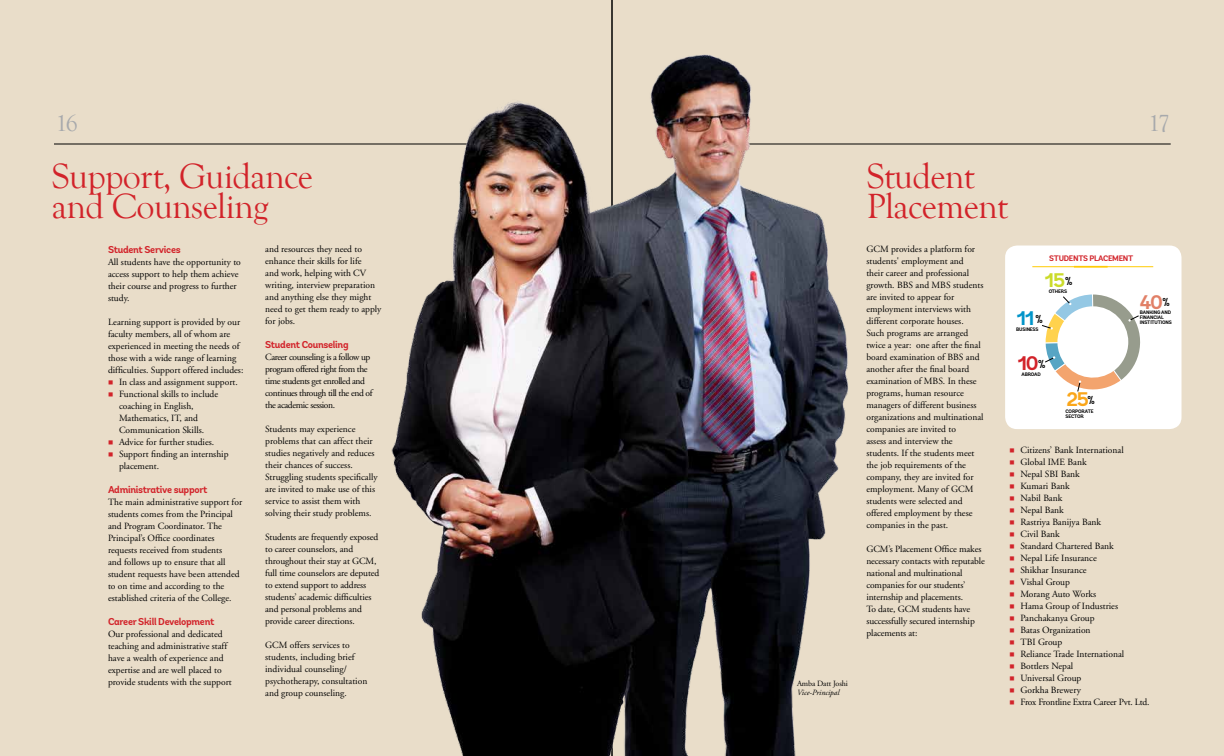
<style>
.page{position:relative;width:1224px;height:756px;background:#e9ddc9}
.page>*{position:absolute;margin:0;border:0;box-sizing:border-box;transform-origin:0 0}
.t1{font:36px/30px "Goudy Old Style T";letter-spacing:-.02em;color:#d2232a}
.t2{font:24px "Goudy Old Style T";color:#a7a9ac}
.t3{font:700 19.7px "Andes";color:#e18067}
.t4{font:700 19.7px "Andes";color:#0094c9}
.t5{font:700 19.7px "Andes";color:#faa61a}
.t6{font:700 19.7px "Andes";color:#d2232a}
.t7{font:700 19.7px "Andes";color:#cbdb2a}
.t8{font:700 11.6px "Andes";color:#000}
.t9{font:700 10px "Andes";letter-spacing:-.03em;color:#d2232a}
.t10{font:9.5px/12px "Adobe Garamond";color:#000}
.t11{font:9.5px/12px "Adobe Garamond";letter-spacing:-.04em;color:#000}
.t12{font:9.5px "Adobe Garamond";letter-spacing:-.02em;color:#000}
.t13{font:700 8px "Andes";color:#d2232a}
.t14{font:italic 8px "Adobe Garamond";color:#000}
.t15{font:8px "Adobe Garamond";letter-spacing:-.01em;color:#000}
.t16{font:700 5px/5px "Andes";letter-spacing:-.03em;color:#000}
.s1{color:#d2232a}
.s2{font-size:11.6px;color:#000}
</style>
<div class="page">
<div style="left:1005px;top:246px;width:177px;height:183px;background:#fff;border-radius:12px"></div>
<hr style="left:612px;top:0;width:1px;height:756px;background:#000">
<hr style="left:54px;top:144px;width:504px;height:1px;background:#000">
<hr style="left:667px;top:144px;width:504px;height:1px;background:#000">
<img style="left:365px;top:48px;width:539px;height:708px">
<hr style="left:1032px;top:267px;width:121px;height:1px;background:#ffcb05">
<hr style="left:1074px;top:266px;width:34px;height:2px;background:#ffcb05">
<svg style="left:1042px;top:294px;width:99px;height:98px"></svg>
<h2 class="t2" style="left:55px;top:110px;width:24px">16</h2>
<h2 class="t2" style="left:1148px;top:110px;width:23px">17</h2>
<h1 class="t1" style="left:52px;top:162px;width:263px">Support, Guidance and Counseling</h1>
<h1 class="t1" style="left:867px;top:162px;width:143px">Student<br>Placement</h1>
<p class="t9" style="left:108px;top:243px;width:74px">STUDENT SERVICES</p>
<p class="t10" style="left:108px;top:256px;width:134px">All students have the opportunity to access support to help them achieve their course and progress to further study.</p>
<p class="t10" style="left:108px;top:316px;width:137px">Learning support is provided by our faculty members, all of whom are experienced in meeting the needs of those with a wide range of learning difficulties. Support offered includes:</p>
<p class="t10" style="left:108px;top:376px;width:131px"><span class="s1">■</span> In class and assignment support.</p>
<p class="t10" style="left:119px;top:388px;width:101px;text-indent:-11px"><span class="s1">■</span> Functional skills to include coaching in English,<br>Mathematics, IT, and<br>Communication Skills.</p>
<p class="t10" style="left:108px;top:436px;width:108px"><span class="s1">■</span> Advice for further studies.</p>
<p class="t10" style="left:119px;top:448px;width:111px;text-indent:-11px"><span class="s1">■</span> Support finding an internship placement.</p>
<p class="t9" style="left:108px;top:483px;width:101px">ADMINISTRATIVE SUPPORT</p>
<p class="t10" style="left:108px;top:496px;width:136px">The main administrative support for students comes from the Principal and Program Coordinator. The Principal’s Office coordinates requests received from students<br>and follows up to ensure that all student requests have been attended to on time and according to the established criteria of the College.</p>
<p class="t9" style="left:108px;top:615px;width:108px">CAREER SKILL DEVELOPMENT</p>
<p class="t10" style="left:108px;top:628px;width:125px">Our professional and dedicated teaching and administrative staff have a wealth of experience and expertise and are well placed to provide students with the support</p>
<p class="t10" style="left:265px;top:244px;width:118px">and resources they need to enhance their skills for life<br>and work, helping with CV writing, interview preparation and anything else they might need to get them ready to apply for jobs.</p>
<p class="t9" style="left:265px;top:339px;width:85px">STUDENT COUNSELING</p>
<p class="t11" style="left:265px;top:352px;width:109px">Career counseling is a follow up program offered right from the time students get enrolled and continues through till the end of the academic session.</p>
<p class="t10" style="left:265px;top:424px;width:114px">Students may experience problems that can affect their studies negatively and reduces their chances of success.<br>Struggling students specifically are invited to make use of this service to assist them with solving their study problems.</p>
<p class="t10" style="left:265px;top:532px;width:116px">Students are frequently exposed to career counselors, and throughout their stay at GCM, full time counselors are deputed to extend support to address students’ academic difficulties and personal problems and provide career directions.</p>
<p class="t10" style="left:265px;top:640px;width:104px">GCM offers services to students, including brief individual counseling/ psychotherapy, consultation and group counseling.</p>
<p class="t15" style="left:797px;top:679px;width:52px">Amba Datt Joshi</p>
<p class="t14" style="left:797px;top:688px;width:44px">Vice-Principal</p>
<p class="t10" style="left:866px;top:244px;width:119px">GCM provides a platform for students' employment and<br>their career and professional growth. BBS and MBS students are invited to appear for employment interviews with different corporate houses.<br>Such programs are arranged twice a year: one after the final board examination of BBS and another after the final board examination of MBS. In these programs, human resource managers of different business organizations and multinational companies are invited to<br>assess and interview the students. If the students meet the job requirements of the company, they are invited for employment. Many of GCM students were selected and offered employment by these companies in the past.</p>
<p class="t10" style="left:866px;top:544px;width:120px">GCM’s Placement Office makes necessary contacts with reputable national and multinational companies for our students’ internship and placements.<br>To date, GCM students have successfully secured internship placements at:</p>
<p class="t13" style="left:1049px;top:253px;width:6px">STUDENTS</p>
<p class="t13" style="left:1089px;top:253px;width:11px">PLACEMENT</p>
<h3 class="t7" style="left:1045px;top:268px;width:22px">15</h3>
<p class="t8" style="left:1065px;top:274px;width:9px">%</p>
<p class="t16" style="left:1049px;top:289px;width:8px">OTHERS</p>
<h3 class="t4" style="left:1017px;top:306px;width:28px">11<span class="s2">%</span></h3>
<p class="t16" style="left:1016px;top:327px;width:7px">BUSINESS</p>
<h3 class="t6" style="left:1018px;top:351px;width:23px">10</h3>
<p class="t8" style="left:1038px;top:357px;width:9px">%</p>
<p class="t16" style="left:1022px;top:371px;width:8px">ABROAD</p>
<h3 class="t5" style="left:1066px;top:387px;width:24px">25</h3>
<p class="t8" style="left:1088px;top:393px;width:9px">%</p>
<p class="t16" style="left:1066px;top:409px;width:8px">CORPORATE<br>SECTOR</p>
<h3 class="t3" style="left:1140px;top:290px;width:32px">40<span class="s2">%</span></h3>
<p class="t16" style="left:1140px;top:310px;width:7px">BANKING</p>
<p class="t16" style="left:1161px;top:310px;width:5px">AND</p>
<p class="t16" style="left:1140px;top:315px;width:7px">FINANCIAL<br>INSTITUTIONS</p>
<p class="t10" style="left:1009px;top:444px;width:116px"><span class="s1">■</span> Citizens’ Bank International</p>
<p class="t10" style="left:1009px;top:456px;width:79px"><span class="s1">■</span> Global IME Bank</p>
<p class="t10" style="left:1009px;top:468px;width:72px"><span class="s1">■</span> Nepal SBI Bank</p>
<p class="t10" style="left:1009px;top:480px;width:62px"><span class="s1">■</span> Kumari Bank</p>
<p class="t10" style="left:1009px;top:492px;width:54px"><span class="s1">■</span> Nabil Bank</p>
<p class="t10" style="left:1009px;top:504px;width:56px"><span class="s1">■</span> Nepal Bank</p>
<p class="t10" style="left:1009px;top:516px;width:93px"><span class="s1">■</span> Rastriya Banijya Bank</p>
<p class="t10" style="left:1009px;top:528px;width:52px"><span class="s1">■</span> Civil Bank</p>
<p class="t10" style="left:1009px;top:540px;width:106px"><span class="s1">■</span> Standard Chartered Bank</p>
<p class="t10" style="left:1009px;top:552px;width:89px"><span class="s1">■</span> Nepal Life Insurance</p>
<p class="t10" style="left:1009px;top:564px;width:79px"><span class="s1">■</span> Shikhar Insurance</p>
<p class="t10" style="left:1009px;top:576px;width:62px"><span class="s1">■</span> Vishal Group</p>
<p class="t10" style="left:1009px;top:588px;width:88px"><span class="s1">■</span> Morang Auto Works</p>
<p class="t10" style="left:1009px;top:600px;width:110px"><span class="s1">■</span> Hama Group of Industries</p>
<p class="t10" style="left:1009px;top:612px;width:87px"><span class="s1">■</span> Panchakanya Group</p>
<p class="t10" style="left:1009px;top:624px;width:83px"><span class="s1">■</span> Batas Organization</p>
<p class="t10" style="left:1009px;top:636px;width:54px"><span class="s1">■</span> TBI Group</p>
<p class="t10" style="left:1009px;top:648px;width:116px"><span class="s1">■</span> Reliance Trade International</p>
<p class="t10" style="left:1009px;top:660px;width:65px"><span class="s1">■</span> Bottlers Nepal</p>
<p class="t10" style="left:1009px;top:672px;width:74px"><span class="s1">■</span> Universal Group</p>
<p class="t10" style="left:1009px;top:684px;width:73px"><span class="s1">■</span> Gorkha Brewery</p>
<p class="t12" style="left:1009px;top:697px;width:142px"><span class="s1">■</span> Frox Frontline Extra Career Pvt. Ltd.</p>
</div>
